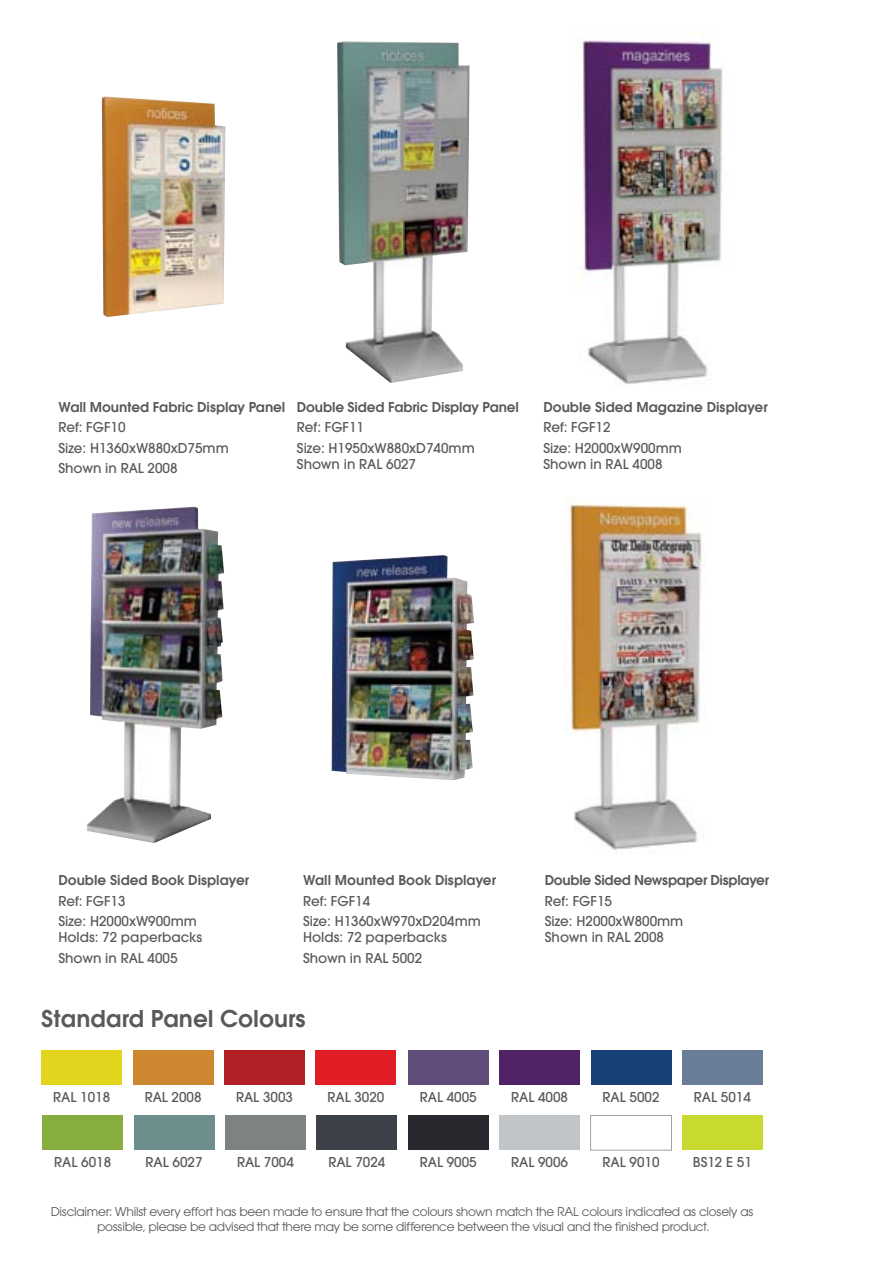
<style>
.page{position:relative;width:893px;height:1263px;background:#fff}
.page>*{position:absolute;margin:0;border:0;box-sizing:border-box;transform-origin:0 0}
.t1{font:600 25.5px "Avant Garde ITC";color:#58595b}
.t2{font:600 15px "Avant Garde ITC";letter-spacing:-.005em;color:#58595b}
.t3{font:500 13.5px/20.4px "Avant Garde";color:#58595b}
.t4{font:13.5px/15px "Avant Garde ITC";letter-spacing:-.02em;color:#58595b;text-align:center}
</style>
<div class="page">
<img style="left:87px;top:507px;width:137px;height:336px">
<img style="left:332px;top:555px;width:142px;height:225px">
<img style="left:563px;top:497px;width:139px;height:353px">
<img style="left:102px;top:96px;width:123px;height:221px">
<img style="left:337px;top:41px;width:133px;height:342px">
<img style="left:581px;top:32px;width:142px;height:352px">
<div style="left:41px;top:1050px;width:81px;height:35px;background:#e3d51e"></div>
<div style="left:133px;top:1050px;width:81px;height:35px;background:#cd872f"></div>
<div style="left:224px;top:1050px;width:81px;height:35px;background:#b21f24"></div>
<div style="left:315px;top:1050px;width:81px;height:35px;background:#e11e25"></div>
<div style="left:408px;top:1050px;width:81px;height:35px;background:#614d7a"></div>
<div style="left:499px;top:1050px;width:81px;height:35px;background:#522266"></div>
<div style="left:591px;top:1050px;width:80px;height:35px;background:#184275"></div>
<div style="left:682px;top:1050px;width:81px;height:35px;background:#6a7d96"></div>
<div style="left:42px;top:1115px;width:81px;height:35px;background:#87ad3e"></div>
<div style="left:134px;top:1115px;width:81px;height:35px;background:#6c8e8d"></div>
<div style="left:225px;top:1115px;width:81px;height:35px;background:#7e8282"></div>
<div style="left:316px;top:1115px;width:81px;height:35px;background:#3d4149"></div>
<div style="left:408px;top:1115px;width:81px;height:35px;background:#27292f"></div>
<div style="left:499px;top:1115px;width:81px;height:35px;background:#c1c5c8"></div>
<div style="left:590px;top:1115px;width:82px;height:35px;border:1px solid #a1a1a4"></div>
<div style="left:682px;top:1115px;width:81px;height:35px;background:#c8da30"></div>
<p class="t2" style="left:58px;top:398px;width:228px">Wall Mounted Fabric Display Panel</p>
<p class="t3" style="left:58px;top:417px;width:172px">Ref: FGF10<br>Size: H1360xW880xD75mm<br>Shown in RAL 2008</p>
<p class="t2" style="left:297px;top:398px;width:223px">Double Sided Fabric Display Panel</p>
<p class="t3" style="left:297px;top:417px;width:179px">Ref: FGF11<br>Size: H1950xW880xD740mm</p>
<p class="t3" style="left:297px;top:454px;width:121px">Shown in RAL 6027</p>
<p class="t2" style="left:543px;top:398px;width:226px">Double Sided Magazine Displayer</p>
<p class="t3" style="left:543px;top:417px;width:140px">Ref: FGF12<br>Size: H2000xW900mm</p>
<p class="t3" style="left:543px;top:454px;width:121px">Shown in RAL 4008</p>
<p class="t2" style="left:58px;top:871px;width:192px">Double Sided Book Displayer</p>
<p class="t3" style="left:58px;top:891px;width:140px">Ref: FGF13<br>Size: H2000xW900mm</p>
<p class="t3" style="left:58px;top:927px;width:145px">Holds: 72 paperbacks<br>Shown in RAL 4005</p>
<p class="t2" style="left:303px;top:871px;width:194px">Wall Mounted Book Displayer</p>
<p class="t3" style="left:303px;top:891px;width:179px">Ref: FGF14<br>Size: H1360xW970xD204mm</p>
<p class="t3" style="left:303px;top:927px;width:145px">Holds: 72 paperbacks<br>Shown in RAL 5002</p>
<h1 class="t1" style="left:41px;top:1004px;width:266px">Standard Panel Colours</h1>
<p class="t2" style="left:545px;top:871px;width:226px">Double Sided Newspaper Displayer</p>
<p class="t3" style="left:545px;top:891px;width:140px">Ref: FGF15<br>Size: H2000xW800mm</p>
<p class="t3" style="left:545px;top:927px;width:121px">Shown in RAL 2008</p>
<p class="t3" style="left:53px;top:1087px;width:58px">RAL 1018</p>
<p class="t3" style="left:145px;top:1087px;width:58px">RAL 2008</p>
<p class="t3" style="left:236px;top:1087px;width:58px">RAL 3003</p>
<p class="t3" style="left:327px;top:1087px;width:58px">RAL 3020</p>
<p class="t3" style="left:420px;top:1087px;width:58px">RAL 4005</p>
<p class="t3" style="left:511px;top:1087px;width:58px">RAL 4008</p>
<p class="t3" style="left:603px;top:1087px;width:58px">RAL 5002</p>
<p class="t3" style="left:694px;top:1087px;width:58px">RAL 5014</p>
<p class="t3" style="left:54px;top:1152px;width:58px">RAL 6018</p>
<p class="t3" style="left:146px;top:1152px;width:58px">RAL 6027</p>
<p class="t3" style="left:237px;top:1152px;width:58px">RAL 7004</p>
<p class="t3" style="left:328px;top:1152px;width:58px">RAL 7024</p>
<p class="t3" style="left:420px;top:1152px;width:58px">RAL 9005</p>
<p class="t3" style="left:511px;top:1152px;width:58px">RAL 9006</p>
<p class="t3" style="left:603px;top:1152px;width:58px">RAL 9010</p>
<p class="t3" style="left:693px;top:1152px;width:61px">BS12 E 51</p>
<p class="t4" style="left:51px;top:1204px;width:704px">Disclaimer: Whilst every effort has been made to ensure that the colours shown match the RAL colours indicated as closely as possible, please be advised that there may be some difference between the visual and the finished product.</p>
</div>
